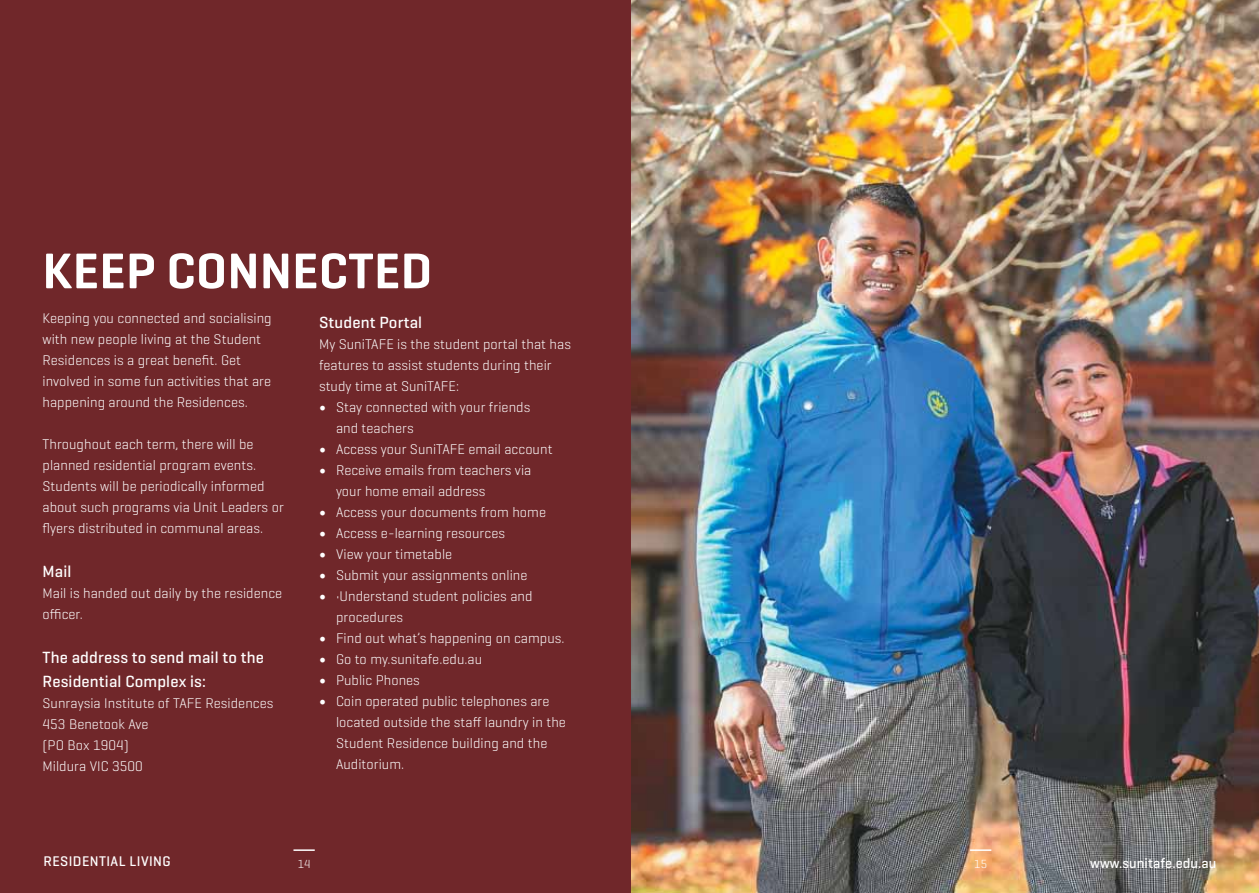
<style>
.page{position:relative;width:1259px;height:893px;background:#fff}
.page>*{position:absolute;margin:0;border:0;box-sizing:border-box;transform-origin:0 0}
.t1{font:600 51px "Geogrotesque";letter-spacing:.01em;color:#fff}
.t2{font:500 16.5px/23.2px "Geogrotesque";letter-spacing:.01em;color:#fff}
.t3{font:300 14.25px/21px "Geogrotesque";letter-spacing:.005em;color:#fff}
.t4{font:500 14.25px "Geogrotesque";letter-spacing:.005em;color:#fff}
.t5{font:500 14.25px "Geogrotesque";letter-spacing:.03em;color:#fff}
.t6{font:300 12px "Geogrotesque";color:#fff}
.s1{font-family:"Minion Pro";font-weight:400;font-size:18px}
</style>
<div class="page">
<div style="left:0;top:0;width:631px;height:893px;background:#70272a"></div>
<img style="left:631px;top:0;width:628px;height:893px">
<hr style="left:970px;top:849px;width:21px;height:2px;background:#fff">
<hr style="left:293px;top:849px;width:22px;height:2px;background:#fff">
<h1 class="t1" style="left:43px;top:239px;width:28px">KEEP</h1>
<h1 class="t1" style="left:167px;top:239px;width:267px">CONNECTED</h1>
<p class="t3" style="left:43px;top:307px;width:231px">Keeping you connected and socialising with new people living at the Student Residences is a great benefit. Get involved in some fun activities that are happening around the Residences.</p>
<p class="t3" style="left:43px;top:433px;width:243px">Throughout each term, there will be planned residential program events.<br>Students will be periodically informed about such programs via Unit Leaders or flyers distributed in communal areas.</p>
<p class="t2" style="left:43px;top:559px;width:30px">Mail</p>
<p class="t3" style="left:43px;top:582px;width:241px">Mail is handed out daily by the residence officer.</p>
<p class="t2" style="left:43px;top:646px;width:223px">The address to send mail to the<br>Residential Complex is:</p>
<p class="t3" style="left:43px;top:692px;width:232px">Sunraysia Institute of TAFE Residences<br>453 Benetook Ave<br>(PO Box 1904)<br>Mildura VIC 3500</p>
<p class="t2" style="left:319px;top:310px;width:105px">Student Portal</p>
<p class="t3" style="left:319px;top:333px;width:253px">My SuniTAFE is the student portal that has features to assist students during their study time at SuniTAFE:</p>
<p class="t3" style="left:336px;top:396px;width:196px;text-indent:-17px"><span class="s1">•</span> Stay connected with your friends and teachers</p>
<p class="t3" style="left:319px;top:438px;width:235px"><span class="s1">•</span> Access your SuniTAFE email account</p>
<p class="t3" style="left:336px;top:459px;width:197px;text-indent:-17px"><span class="s1">•</span> Receive emails from teachers via your home email address</p>
<p class="t3" style="left:319px;top:501px;width:228px"><span class="s1">•</span> Access your documents from home</p>
<p class="t3" style="left:319px;top:522px;width:187px"><span class="s1">•</span> Access e-learning resources</p>
<p class="t3" style="left:319px;top:543px;width:135px"><span class="s1">•</span> View your timetable</p>
<p class="t3" style="left:319px;top:564px;width:210px"><span class="s1">•</span> Submit your assignments online</p>
<p class="t3" style="left:336px;top:585px;width:198px;text-indent:-17px"><span class="s1">•</span> •Understand student policies and procedures</p>
<p class="t3" style="left:319px;top:627px;width:247px"><span class="s1">•</span> Find out what’s happening on campus.</p>
<p class="t3" style="left:319px;top:648px;width:165px"><span class="s1">•</span> Go to my.sunitafe.edu.au</p>
<p class="t3" style="left:319px;top:669px;width:102px"><span class="s1">•</span> Public Phones</p>
<p class="t3" style="left:336px;top:690px;width:231px;text-indent:-17px"><span class="s1">•</span> Coin operated public telephones are located outside the staff laundry in the<br>Student Residence building and the<br>Auditorium.</p>
<p class="t5" style="left:44px;top:853px;width:129px">RESIDENTIAL LIVING</p>
<p class="t6" style="left:298px;top:857px;width:14px">14</p>
<p class="t6" style="left:974px;top:857px;width:14px">15</p>
<p class="t4" style="left:1090px;top:855px;width:128px">www.sunitafe.edu.au</p>
</div>
